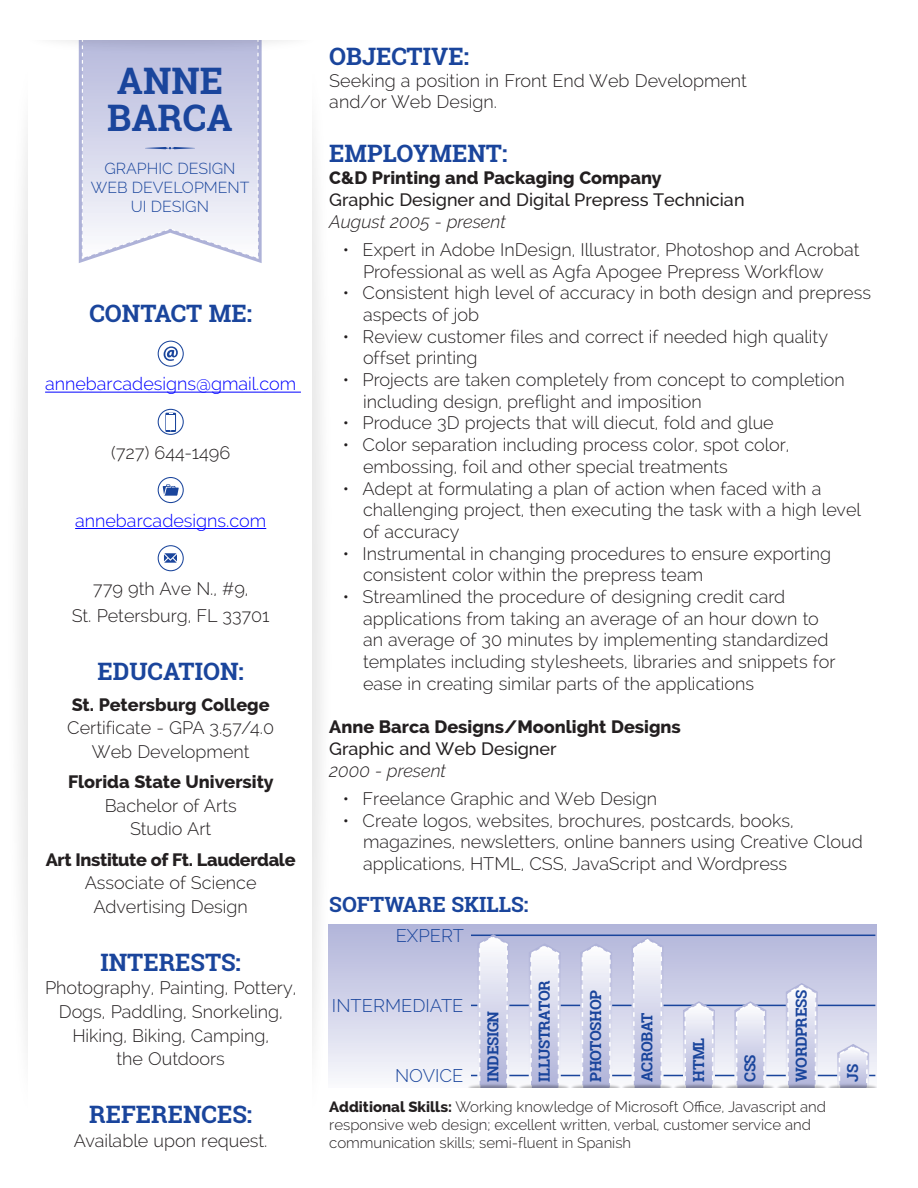
<style>
.page{position:relative;width:918px;height:1188px;background:#fff}
.page>*{position:absolute;margin:0;border:0;box-sizing:border-box;transform-origin:0 0}
.t1{font:700 36.6px/36.6px "Roboto Slab";color:#1a459c}
.t2{font:700 24px "Roboto Slab";color:#1a459c}
.t3{font:700 21px "Roboto Slab";color:#1a459c}
.t4{font:300 18.3px "Raleway";color:#1a459c}
.Paragraph_Style_1{font:300 18px/21.8px "Raleway";color:#231f20}
.t5{font:800 18px "Raleway";color:#231f20}
.t6{font:500 18px "Raleway";color:#231f20}
.t7{font:300 18px "Raleway";color:#00f}
.Paragraph_Style_1-2{font:italic 300 18px "Raleway";color:#231f20}
.t8{font:800 18px "Raleway";letter-spacing:-.02em;color:#231f20}
.t9{font:300 15.9px/19px "Raleway";color:#1a459c;text-align:center}
.t10{font:700 15.3px "Roboto Slab";letter-spacing:-.025em;color:#1a459c}
.t11{font:300 15px/18px "Raleway";color:#231f20}
.s1{font-weight:800}
</style>
<div class="page">
<hr style="left:45px;top:392px;width:256px;height:1px;background:#00f">
<hr style="left:75px;top:528px;width:191px;height:1px;background:#00f">
<svg style="left:158px;top:341px;width:26px;height:26px"></svg>
<svg style="left:158px;top:409px;width:26px;height:26px"></svg>
<div style="left:166px;top:415px;width:9px;height:15px;background:#fff"></div>
<svg style="left:158px;top:477px;width:26px;height:26px"></svg>
<svg style="left:158px;top:545px;width:26px;height:26px"></svg>
<svg style="left:79px;top:64px;width:183px;height:199px;fill:#aeb2d8"></svg>
<svg style="left:81px;top:64px;width:178px;height:196px"></svg>
<img style="left:56px;top:40px;width:232px;height:24px">
<svg style="left:328px;top:924px;width:549px;height:164px;background:#cdcfe7"></svg>
<hr style="left:471px;top:935px;width:404px;height:1px;background:#1a459c">
<hr style="left:471px;top:1005px;width:404px;height:1px;background:#1a459c">
<hr style="left:471px;top:1075px;width:404px;height:1px;background:#1a459c">
<svg style="left:475px;top:932px;width:37px;height:150px"></svg>
<svg style="left:526px;top:941px;width:37px;height:141px"></svg>
<svg style="left:578px;top:941px;width:36px;height:141px"></svg>
<svg style="left:629px;top:936px;width:37px;height:146px"></svg>
<svg style="left:681px;top:999px;width:36px;height:83px"></svg>
<svg style="left:732px;top:999px;width:37px;height:83px"></svg>
<svg style="left:783px;top:980px;width:37px;height:102px"></svg>
<svg style="left:835px;top:1041px;width:36px;height:41px"></svg>
<img style="left:465px;top:1082px;width:52px;height:6px">
<img style="left:517px;top:1082px;width:51px;height:6px">
<img style="left:568px;top:1082px;width:52px;height:6px">
<img style="left:620px;top:1082px;width:51px;height:6px">
<img style="left:671px;top:1082px;width:52px;height:6px">
<img style="left:723px;top:1082px;width:51px;height:6px">
<img style="left:774px;top:1082px;width:52px;height:6px">
<img style="left:826px;top:1082px;width:51px;height:6px">
<p class="t1" style="left:107px;top:62px;width:127px">ANNE<br>BARCA</p>
<p class="t9" style="left:91px;top:159px;width:160px">GRAPHIC DESIGN<br>WEB DEVELOPMENT<br>UI DESIGN</p>
<p class="t2" style="left:89px;top:297px;width:164px">CONTACT ME:</p>
<p class="t7" style="left:45px;top:373px;width:253px">annebarcadesigns@gmail.com</p>
<p class="Paragraph_Style_1" style="left:111px;top:441px;width:121px">(727) 644-1496</p>
<p class="t7" style="left:75px;top:510px;width:193px">annebarcadesigns.com</p>
<p class="Paragraph_Style_1" style="left:93px;top:578px;width:157px">779 9th Ave N., #9,</p>
<p class="Paragraph_Style_1" style="left:72px;top:605px;width:199px">St. Petersburg, FL 33701</p>
<p class="t2" style="left:98px;top:655px;width:148px">EDUCATION:</p>
<p class="t5" style="left:72px;top:694px;width:199px">St. Petersburg College</p>
<p class="Paragraph_Style_1" style="left:67px;top:717px;width:208px">Certificate - GPA 3.57/4.0</p>
<p class="Paragraph_Style_1" style="left:92px;top:740px;width:159px">Web Development</p>
<p class="t5" style="left:68px;top:772px;width:207px">Florida State University</p>
<p class="Paragraph_Style_1" style="left:105px;top:794px;width:134px">Bachelor of Arts</p>
<p class="Paragraph_Style_1" style="left:130px;top:818px;width:83px">Studio Art</p>
<p class="t8" style="left:46px;top:849px;width:251px">Art Institute of Ft. Lauderdale</p>
<p class="Paragraph_Style_1" style="left:85px;top:872px;width:173px">Associate of Science</p>
<p class="Paragraph_Style_1" style="left:94px;top:896px;width:156px">Advertising Design</p>
<p class="t2" style="left:100px;top:946px;width:142px">INTERESTS:</p>
<p class="Paragraph_Style_1" style="left:45px;top:976px;width:253px;line-height:23.5px;text-align:center">Photography, Painting, Pottery,<br>Dogs, Paddling, Snorkeling,<br>Hiking, Biking, Camping,<br>the Outdoors</p>
<p class="t2" style="left:89px;top:1098px;width:165px">REFERENCES:</p>
<p class="Paragraph_Style_1" style="left:74px;top:1130px;width:195px">Available upon request.</p>
<p class="t2" style="left:329px;top:40px;width:141px">OBJECTIVE:</p>
<p class="Paragraph_Style_1" style="left:329px;top:69px;width:419px">Seeking a position in Front End Web Development and/or Web Design.</p>
<p class="t2" style="left:329px;top:137px;width:180px">EMPLOYMENT:</p>
<p class="t5" style="left:329px;top:168px;width:334px">C&amp;D Printing and Packaging Company</p>
<p class="t6" style="left:329px;top:189px;width:417px">Graphic Designer and Digital Prepress Technician</p>
<p class="Paragraph_Style_1-2" style="left:329px;top:211px;width:178px">August 2005 - present</p>
<p class="Paragraph_Style_1" style="left:363px;top:239px;width:498px;text-indent:-20px">• Expert in Adobe InDesign, Illustrator, Photoshop and Acrobat<br>Professional as well as Agfa Apogee Prepress Workflow</p>
<p class="Paragraph_Style_1" style="left:363px;top:282px;width:509px;text-indent:-20px">• Consistent high level of accuracy in both design and prepress aspects of job</p>
<p class="Paragraph_Style_1" style="left:363px;top:325px;width:467px;text-indent:-20px">• Review customer files and correct if needed high quality offset printing</p>
<p class="Paragraph_Style_1" style="left:363px;top:369px;width:483px;text-indent:-20px">• Projects are taken completely from concept to completion including design, preflight and imposition</p>
<p class="Paragraph_Style_1" style="left:343px;top:412px;width:432px">• Produce 3D projects that will diecut, fold and glue</p>
<p class="Paragraph_Style_1" style="left:363px;top:434px;width:428px;text-indent:-20px">• Color separation including process color, spot color, embossing, foil and other special treatments</p>
<p class="Paragraph_Style_1" style="left:363px;top:477px;width:500px;text-indent:-20px">• Adept at formulating a plan of action when faced with a challenging project, then executing the task with a high level of accuracy</p>
<p class="Paragraph_Style_1" style="left:363px;top:542px;width:469px;text-indent:-20px">• Instrumental in changing procedures to ensure exporting consistent color within the prepress team</p>
<p class="Paragraph_Style_1" style="left:363px;top:586px;width:474px;text-indent:-20px">• Streamlined the procedure of designing credit card applications from taking an average of an hour down to an average of 30 minutes by implementing standardized templates including stylesheets, libraries and snippets for ease in creating similar parts of the applications</p>
<p class="t5" style="left:329px;top:717px;width:353px">Anne Barca Designs/Moonlight Designs</p>
<p class="t6" style="left:329px;top:738px;width:229px">Graphic and Web Designer</p>
<p class="Paragraph_Style_1-2" style="left:329px;top:760px;width:118px">2000 - present</p>
<p class="Paragraph_Style_1" style="left:343px;top:788px;width:316px">• Freelance Graphic and Web Design</p>
<p class="Paragraph_Style_1" style="left:363px;top:809px;width:501px;text-indent:-20px">• Create logos, websites, brochures, postcards, books, magazines, newsletters, online banners using Creative Cloud applications, HTML, CSS, JavaScript and Wordpress</p>
<p class="t3" style="left:329px;top:890px;width:201px">SOFTWARE SKILLS:</p>
<p class="t4" style="left:396px;top:925px;width:70px">EXPERT</p>
<p class="t4" style="left:332px;top:995px;width:133px">INTERMEDIATE</p>
<p class="t4" style="left:395px;top:1065px;width:70px">NOVICE</p>
<p class="t10" style="left:483px;top:1082px;width:72px;rotate:-90deg">INDESIGN</p>
<p class="t10" style="left:534px;top:1082px;width:103px;rotate:-90deg">ILLUSTRATOR</p>
<p class="t10" style="left:585px;top:1082px;width:93px;rotate:-90deg">PHOTOSHOP</p>
<p class="t10" style="left:637px;top:1082px;width:71px;rotate:-90deg">ACROBAT</p>
<p class="t10" style="left:688px;top:1082px;width:46px;rotate:-90deg">HTML</p>
<p class="t10" style="left:739px;top:1082px;width:29px;rotate:-90deg">CSS</p>
<p class="t10" style="left:791px;top:1082px;width:93px;rotate:-90deg">WORDPRESS</p>
<p class="t11" style="left:329px;top:1097px;width:498px"><span class="s1">Additional Skills:</span> Working knowledge of Microsoft Office, Javascript and responsive web design; excellent written, verbal, customer service and communication skills; semi-fluent in Spanish</p>
<p class="t10" style="left:842px;top:1082px;width:19px;rotate:-90deg">JS</p>
</div>
